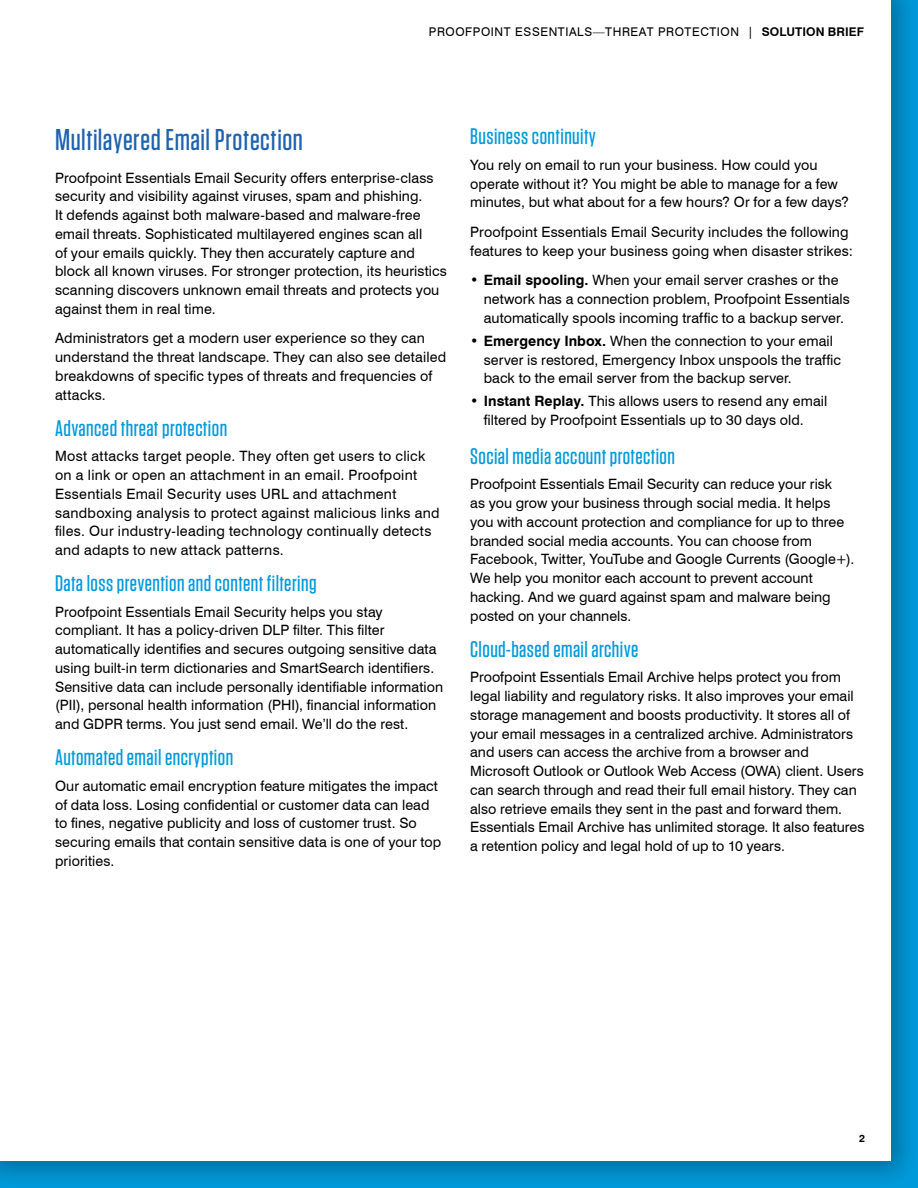
<style>
.page{position:relative;width:918px;height:1188px;background:#fff}
.page>*{position:absolute;margin:0;border:0;box-sizing:border-box;transform-origin:0 0}
.t1{font:500 30px "Tungsten";letter-spacing:.02em;color:#1e63af}
.t2{font:500 22.5px "Tungsten";letter-spacing:.02em;color:#009ada}
.t3{font:14.25px/18.8px "Swiss 721 BT";letter-spacing:.005em;color:#000}
.t4{font:12px "Swiss 721 BT";letter-spacing:.05em;color:#000}
.t5{font:700 10.5px "Swiss 721 BT";color:#000}
.s1{font-weight:700}
</style>
<div class="page">
<div style="left:0;top:0;width:918px;height:1188px;background:#000;opacity:.3"></div>
<div style="left:0;top:0;width:891px;height:1161px;background:#fff"></div>
<p class="t4" style="left:429px;top:25px;width:437px">PROOFPOINT ESSENTIALS—THREAT PROTECTION | <span class="s1">SOLUTION BRIEF</span></p>
<h1 class="t1" style="left:55px;top:124px;width:249px">Multilayered Email Protection</h1>
<p class="t3" style="left:55px;top:168px;width:393px">Proofpoint Essentials Email Security offers enterprise-class security and visibility against viruses, spam and phishing.<br>It defends against both malware-based and malware-free email threats. Sophisticated multilayered engines scan all<br>of your emails quickly. They then accurately capture and block all known viruses. For stronger protection, its heuristics scanning discovers unknown email threats and protects you against them in real time.</p>
<p class="t3" style="left:55px;top:329px;width:393px">Administrators get a modern user experience so they can understand the threat landscape. They can also see detailed breakdowns of specific types of threats and frequencies of attacks.</p>
<h2 class="t2" style="left:55px;top:416px;width:174px">Advanced threat protection</h2>
<p class="t3" style="left:55px;top:447px;width:386px">Most attacks target people. They often get users to click on a link or open an attachment in an email. Proofpoint Essentials Email Security uses URL and attachment sandboxing analysis to protect against malicious links and files. Our industry-leading technology continually detects and adapts to new attack patterns.</p>
<h2 class="t2" style="left:55px;top:572px;width:263px">Data loss prevention and content filtering</h2>
<p class="t3" style="left:55px;top:602px;width:390px">Proofpoint Essentials Email Security helps you stay compliant. It has a policy-driven DLP filter. This filter automatically identifies and secures outgoing sensitive data using built-in term dictionaries and SmartSearch identifiers.<br>Sensitive data can include personally identifiable information (PII), personal health information (PHI), financial information and GDPR terms. You just send email. We’ll do the rest.</p>
<h2 class="t2" style="left:55px;top:746px;width:180px">Automated email encryption</h2>
<p class="t3" style="left:55px;top:776px;width:388px">Our automatic email encryption feature mitigates the impact of data loss. Losing confidential or customer data can lead to fines, negative publicity and loss of customer trust. So securing emails that contain sensitive data is one of your top priorities.</p>
<h2 class="t2" style="left:470px;top:125px;width:127px">Business continuity</h2>
<p class="t3" style="left:470px;top:155px;width:380px">You rely on email to run your business. How could you operate without it? You might be able to manage for a few minutes, but what about for a few hours? Or for a few days?</p>
<p class="t3" style="left:470px;top:222px;width:384px">Proofpoint Essentials Email Security includes the following features to keep your business going when disaster strikes:</p>
<p class="t3" style="left:484px;top:271px;width:368px;text-indent:-13px"><span class="s1">• Email spooling.</span> When your email server crashes or the network has a connection problem, Proofpoint Essentials automatically spools incoming traffic to a backup server.</p>
<p class="t3" style="left:484px;top:331px;width:359px;text-indent:-13px"><span class="s1">• Emergency Inbox.</span> When the connection to your email server is restored, Emergency Inbox unspools the traffic back to the email server from the backup server.</p>
<p class="t3" style="left:484px;top:392px;width:345px;text-indent:-13px"><span class="s1">• Instant Replay.</span> This allows users to resend any email filtered by Proofpoint Essentials up to 30 days old.</p>
<h2 class="t2" style="left:470px;top:444px;width:206px">Social media account protection</h2>
<p class="t3" style="left:470px;top:475px;width:386px">Proofpoint Essentials Email Security can reduce your risk<br>as you grow your business through social media. It helps you with account protection and compliance for up to three branded social media accounts. You can choose from Facebook, Twitter, YouTube and Google Currents (Google+).<br>We help you monitor each account to prevent account hacking. And we guard against spam and malware being posted on your channels.</p>
<h2 class="t2" style="left:470px;top:637px;width:170px">Cloud-based email archive</h2>
<p class="t3" style="left:470px;top:668px;width:396px">Proofpoint Essentials Email Archive helps protect you from legal liability and regulatory risks. It also improves your email storage management and boosts productivity. It stores all of your email messages in a centralized archive. Administrators and users can access the archive from a browser and Microsoft Outlook or Outlook Web Access (OWA) client. Users can search through and read their full email history. They can also retrieve emails they sent in the past and forward them.<br>Essentials Email Archive has unlimited storage. It also features a retention policy and legal hold of up to 10 years.</p>
<p class="t5" style="left:859px;top:1132px;width:7px">2</p>
</div>
